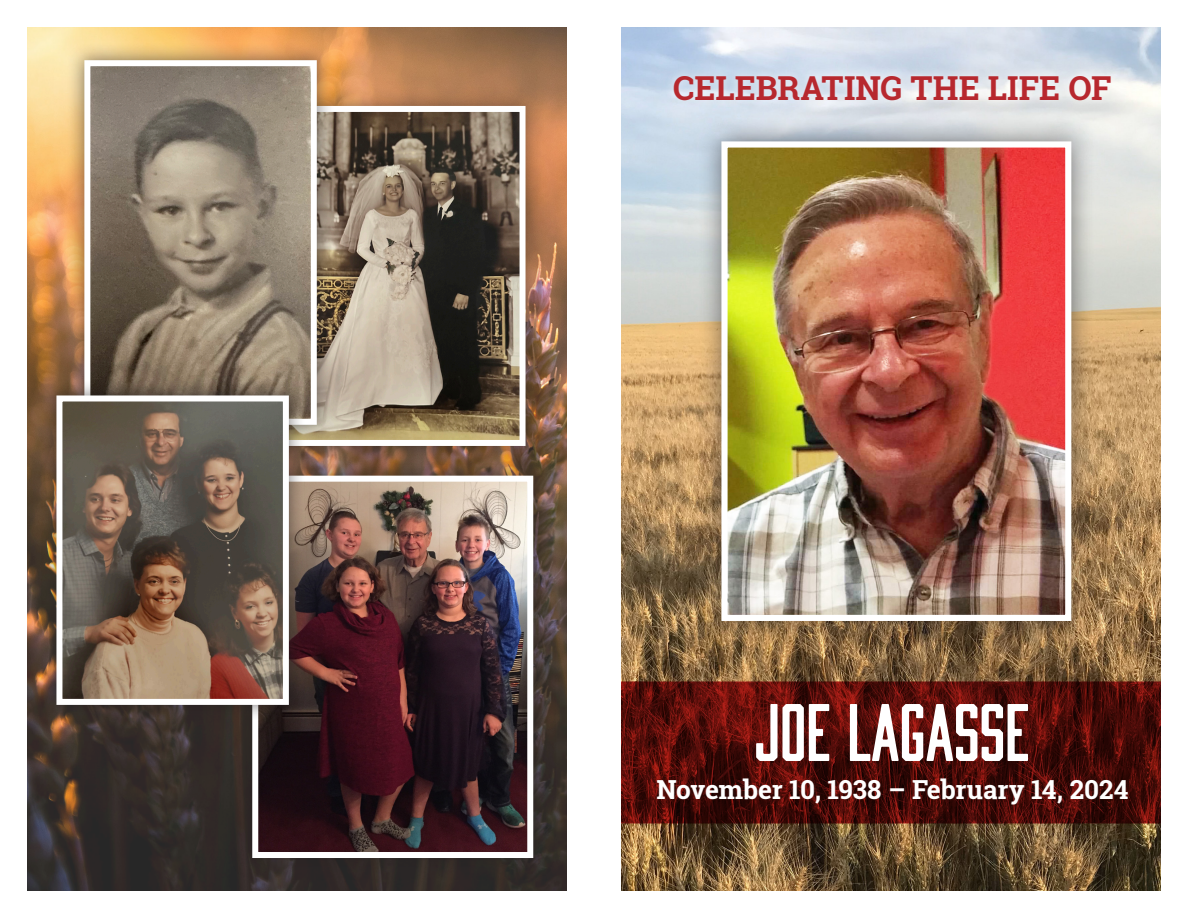
<style>
.page{position:relative;width:1188px;height:918px;background:#fff}
.page>*{position:absolute;margin:0;border:0;box-sizing:border-box;transform-origin:0 0}
.t1{font:75px "Abolition Round";color:#fff}
.t2{font:700 33px "Roboto Slab";color:#b7282e}
.t3{font:700 26.25px "Roboto Slab";letter-spacing:-.005em;color:#fff}
</style>
<div class="page">
<img style="left:27px;top:27px;width:540px;height:864px">
<img style="left:621px;top:27px;width:540px;height:864px">
<div style="left:697px;top:117px;width:398px;height:528px;background:#231f20;opacity:.59"></div>
<img style="left:728px;top:148px;width:336px;height:466px">
<div style="left:721px;top:141px;width:350px;height:480px;border:6px solid #fff"></div>
<div style="left:232px;top:86px;width:313px;height:380px;background:#231f20;opacity:.59"></div>
<img style="left:334px;top:113px;width:185px;height:326px">
<div style="left:252px;top:106px;width:274px;height:340px;border:6px solid #fff"></div>
<div style="left:67px;top:42px;width:267px;height:400px;background:#231f20;opacity:.59"></div>
<img style="left:91px;top:67px;width:219px;height:351px">
<div style="left:84px;top:60px;width:233px;height:365px;border:6px solid #fff"></div>
<div style="left:229px;top:452px;width:328px;height:429px;background:#231f20;opacity:.59"></div>
<img style="left:259px;top:483px;width:267px;height:368px">
<div style="left:252px;top:476px;width:281px;height:382px;border:6px solid #fff"></div>
<div style="left:665px;top:66px;width:455px;height:44px;background:#fff;opacity:.75"></div>
<svg style="left:621px;top:681px;width:540px;height:143px;background:#500d09"></svg>
<div style="left:40px;top:379px;width:265px;height:342px;background:#231f20;opacity:.59"></div>
<img style="left:63px;top:402px;width:219px;height:296px">
<div style="left:56px;top:395px;width:233px;height:310px;border:6px solid #fff"></div>
<p class="t2" style="left:673px;top:65px;width:440px">CELEBRATING THE LIFE OF</p>
<p class="t1" style="left:755px;top:687px;width:276px">JOE LAGASSE</p>
<p class="t3" style="left:656px;top:771px;width:474px">November 10, 1938 – February 14, 2024</p>
</div>
